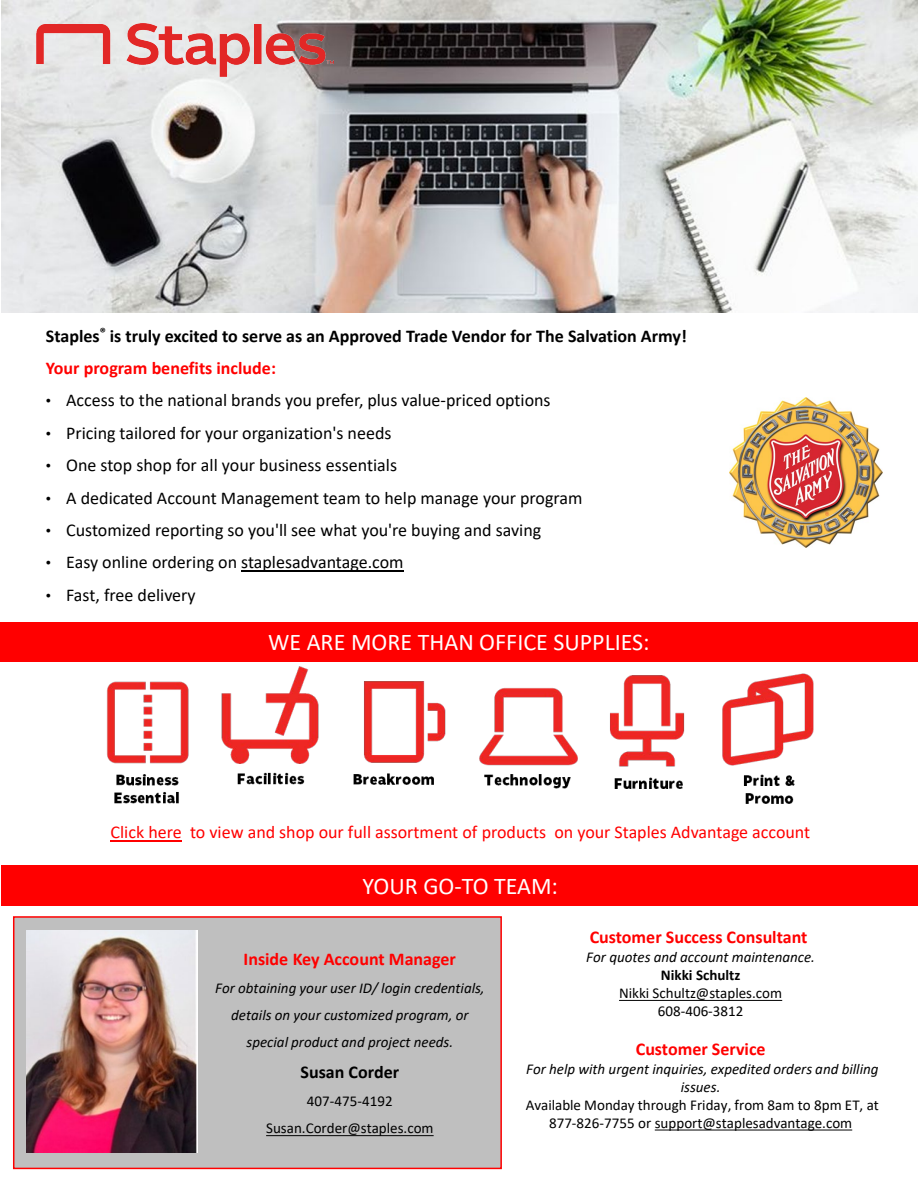
<style>
.page{position:relative;width:918px;height:1188px;background:#fff}
.page>*{position:absolute;margin:0;border:0;box-sizing:border-box;transform-origin:0 0}
.t1{font:24px "Calibri";color:#fff}
.t2{font:18px "Calibri";color:#000}
.t3{font:700 18px "Calibri";color:#f00}
.t4{font:700 18px "Calibri";color:#000}
.t5{font:18px "Calibri";color:#f00}
.t6{font:italic 15px/27px "Calibri";color:#000;text-align:center}
.t7{font:15px/18px "Calibri";color:#000;text-align:center}
.t8{font:700 15px "Calibri";color:#000}
.s1{font-family:"Arial";font-size:15px}
</style>
<div class="page">
<img style="left:1px;top:0;width:917px;height:312px">
<div style="left:0;top:622px;width:918px;height:40px;background:#f00"></div>
<hr style="left:111px;top:841px;width:71px;height:1px;background:#f00">
<div style="left:1px;top:866px;width:917px;height:40px;background:#f00"></div>
<img style="left:37px;top:23px;width:297px;height:53px">
<img style="left:106px;top:666px;width:708px;height:138px">
<hr style="left:241px;top:571px;width:163px;height:1px;background:#000">
<img style="left:729px;top:398px;width:154px;height:150px">
<div style="left:13px;top:916px;width:489px;height:253px;background:#bfbfbf;border:2px solid #f00"></div>
<img style="left:26px;top:931px;width:172px;height:221px">
<svg style="left:266px;top:1135px;width:168px;height:1px"></svg>
<svg style="left:619px;top:1000px;width:163px;height:1px"></svg>
<svg style="left:655px;top:1130px;width:197px;height:1px"></svg>
<p class="t4" style="left:46px;top:323px;width:642px">Staples<sup>®</sup> is truly excited to serve as an Approved Trade Vendor for The Salvation Army!</p>
<p class="t3" style="left:46px;top:355px;width:232px">Your program benefits include:</p>
<p class="t2" style="left:46px;top:388px;width:506px"><span class="s1">•</span> Access to the national brands you prefer, plus value-priced options</p>
<p class="t2" style="left:46px;top:420px;width:347px"><span class="s1">•</span> Pricing tailored for your organization's needs</p>
<p class="t2" style="left:46px;top:453px;width:353px"><span class="s1">•</span> One stop shop for all your business essentials</p>
<p class="t2" style="left:46px;top:485px;width:538px"><span class="s1">•</span> A dedicated Account Management team to help manage your program</p>
<p class="t2" style="left:46px;top:518px;width:497px"><span class="s1">•</span> Customized reporting so you'll see what you're buying and saving</p>
<p class="t2" style="left:46px;top:550px;width:359px"><span class="s1">•</span> Easy online ordering on staplesadvantage.com</p>
<p class="t2" style="left:46px;top:582px;width:151px"><span class="s1">•</span> Fast, free delivery</p>
<p class="t1" style="left:268px;top:625px;width:383px">WE ARE MORE THAN OFFICE SUPPLIES:</p>
<p class="t5" style="left:111px;top:820px;width:701px">Click here to view and shop our full assortment of products on your Staples Advantage account</p>
<p class="t1" style="left:363px;top:869px;width:197px">YOUR GO-TO TEAM:</p>
<p class="t3" style="left:244px;top:946px;width:214px">Inside Key Account Manager</p>
<p class="t6" style="left:215px;top:974px;width:271px">For obtaining your user ID/ login credentials, details on your customized program, or special product and project needs.</p>
<p class="t4" style="left:301px;top:1059px;width:100px">Susan Corder</p>
<p class="t7" style="left:307px;top:1092px;width:87px">407-475-4192</p>
<p class="t7" style="left:266px;top:1119px;width:169px">Susan.Corder@staples.com</p>
<p class="t3" style="left:590px;top:925px;width:219px">Customer Success Consultant</p>
<p class="t6" style="left:586px;top:943px;width:230px">For quotes and account maintenance.</p>
<p class="t8" style="left:661px;top:965px;width:81px">Nikki Schultz</p>
<p class="t7" style="left:619px;top:984px;width:165px">Nikki Schultz@staples.com</p>
<p class="t7" style="left:658px;top:1002px;width:87px">608-406-3812</p>
<p class="t3" style="left:636px;top:1036px;width:131px">Customer Service</p>
<p class="t6" style="left:526px;top:1059px;width:354px;line-height:18px">For help with urgent inquiries, expedited orders and billing issues.</p>
<p class="t7" style="left:526px;top:1095px;width:355px">Available Monday through Friday, from 8am to 8pm ET, at<br>877-826-7755 or support@staplesadvantage.com</p>
</div>
